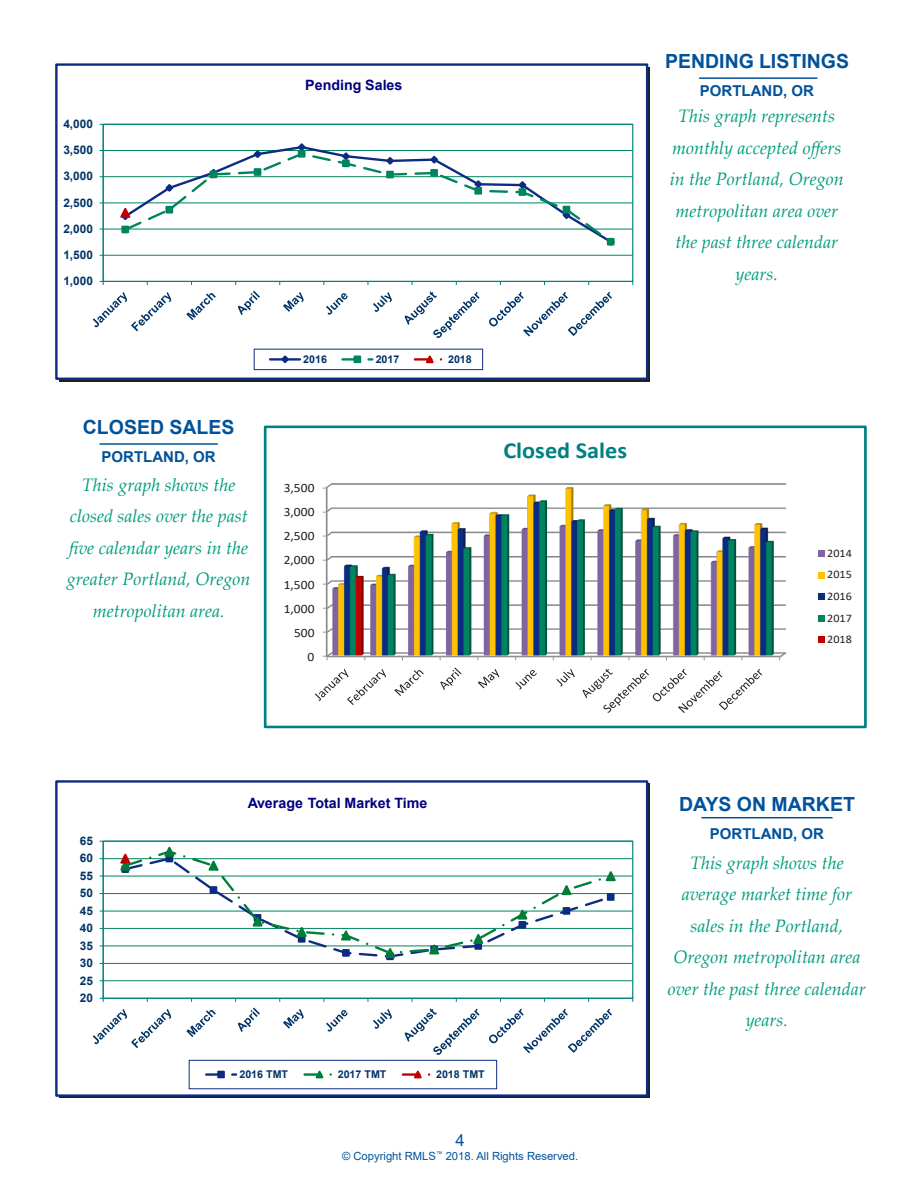
<style>
.page{position:relative;width:918px;height:1188px;background:#fff}
.page>*{position:absolute;margin:0;border:0;box-sizing:border-box;transform-origin:0 0}
.t1{font:700 22.95px "Calibri";color:#008080;scale:1.05 1}
.t2{font:700 19.5px "Arial";color:#01529a}
.RMLS_Graph_Text{font:italic 18px/31.5px "Palatino Linotype";color:#009c7d;text-align:center}
.t3{font:16.5px "Arial";color:#01539c}
.Location{font:700 15px "Arial";color:#01529a}
.t4{font:700 14.25px "Arial";color:#000080}
.t5{font:12.75px "Calibri";letter-spacing:.005em;color:#231f20;scale:1.05 1}
.t6{font:700 11.85px "Arial";color:#036}
.t7{font:11.55px/21.6px "Calibri";color:#231f20;text-align:justify;scale:1.05 1}
.t8{font:11.25px "Arial";color:#01539c}
.t9{font:700 10.65px "Arial";color:#036}
</style>
<div class="page">
<hr style="left:699px;top:77px;width:118px;height:2px;background:#01539c">
<hr style="left:100px;top:443px;width:118px;height:2px;background:#01539c">
<hr style="left:701px;top:817px;width:132px;height:1px;background:#01539c">
<hr style="left:103px;top:255px;width:530px;height:1px;background:#008460">
<hr style="left:103px;top:229px;width:530px;height:1px;background:#008460">
<hr style="left:103px;top:203px;width:530px;height:1px;background:#008460">
<hr style="left:103px;top:176px;width:530px;height:1px;background:#008460">
<hr style="left:103px;top:150px;width:530px;height:1px;background:#008460">
<div style="left:103px;top:124px;width:530px;height:158px;border:1px solid #008080"></div>
<hr style="left:103px;top:124px;width:1px;height:157px;background:#008080">
<hr style="left:103px;top:281px;width:530px;height:1px;background:#008080">
<svg style="left:122px;top:151px;width:492px;height:89px"></svg>
<div style="left:121px;top:226px;width:8px;height:7px;border:2px solid #008460"></div>
<div style="left:166px;top:206px;width:7px;height:8px;border:2px solid #008460"></div>
<svg style="left:208px;top:167px;width:11px;height:11px"></svg>
<div style="left:210px;top:171px;width:7px;height:7px;border:2px solid #008460"></div>
<div style="left:254px;top:168px;width:7px;height:8px;border:2px solid #008460"></div>
<svg style="left:296px;top:143px;width:11px;height:14px"></svg>
<div style="left:298px;top:150px;width:8px;height:8px;border:2px solid #008460"></div>
<svg style="left:340px;top:151px;width:12px;height:15px"></svg>
<div style="left:342px;top:159px;width:8px;height:8px;border:2px solid #008460"></div>
<div style="left:386px;top:171px;width:8px;height:7px;border:2px solid #008460"></div>
<svg style="left:429px;top:154px;width:11px;height:22px"></svg>
<div style="left:430px;top:169px;width:8px;height:8px;border:2px solid #008460"></div>
<svg style="left:473px;top:179px;width:11px;height:15px"></svg>
<div style="left:474px;top:187px;width:8px;height:8px;border:2px solid #008460"></div>
<svg style="left:517px;top:179px;width:11px;height:16px"></svg>
<div style="left:519px;top:188px;width:7px;height:8px;border:2px solid #008460"></div>
<svg style="left:561px;top:207px;width:11px;height:14px"></svg>
<div style="left:563px;top:206px;width:7px;height:7px;border:2px solid #008460"></div>
<svg style="left:605px;top:236px;width:9px;height:9px"></svg>
<div style="left:607px;top:238px;width:8px;height:8px;border:2px solid #008460"></div>
<svg style="left:118px;top:206px;width:14px;height:26px"></svg>
<svg style="left:93px;top:292px;width:78px;height:39px"></svg>
<svg style="left:186px;top:293px;width:30px;height:27px"></svg>
<svg style="left:238px;top:291px;width:22px;height:24px"></svg>
<svg style="left:283px;top:292px;width:21px;height:20px"></svg>
<svg style="left:326px;top:293px;width:22px;height:22px"></svg>
<svg style="left:373px;top:292px;width:19px;height:20px"></svg>
<svg style="left:405px;top:291px;width:75px;height:47px"></svg>
<svg style="left:489px;top:292px;width:123px;height:45px"></svg>
<div style="left:254px;top:349px;width:229px;height:21px;border:1px solid #0c2c82"></div>
<hr style="left:270px;top:358px;width:30px;height:3px;background:#0c2c82">
<svg style="left:279px;top:355px;width:12px;height:9px"></svg>
<svg style="left:342px;top:356px;width:30px;height:6px"></svg>
<div style="left:354px;top:356px;width:7px;height:7px;border:2px solid #008460"></div>
<svg style="left:415px;top:355px;width:28px;height:9px"></svg>
<div style="left:55px;top:63px;width:593px;height:317px;border:2px solid #0c2c82"></div>
<img style="left:324px;top:483px;width:463px;height:175px">
<svg style="left:323px;top:656px;width:5px;height:4px"></svg>
<svg style="left:315px;top:669px;width:71px;height:36px"></svg>
<svg style="left:394px;top:670px;width:30px;height:26px"></svg>
<svg style="left:440px;top:668px;width:21px;height:22px"></svg>
<svg style="left:478px;top:669px;width:21px;height:19px"></svg>
<svg style="left:515px;top:670px;width:22px;height:20px"></svg>
<svg style="left:556px;top:669px;width:19px;height:17px"></svg>
<svg style="left:583px;top:669px;width:179px;height:44px"></svg>
<div style="left:818px;top:550px;width:6px;height:7px;background:#8064a2"></div>
<svg style="left:818px;top:572px;width:6px;height:6px"></svg>
<svg style="left:818px;top:594px;width:6px;height:6px"></svg>
<svg style="left:818px;top:615px;width:6px;height:6px"></svg>
<svg style="left:818px;top:637px;width:6px;height:6px"></svg>
<div style="left:264px;top:426px;width:603px;height:302px;border:3px solid #008080"></div>
<hr style="left:103px;top:981px;width:530px;height:1px;background:#008460">
<hr style="left:103px;top:963px;width:530px;height:1px;background:#008460">
<hr style="left:103px;top:946px;width:530px;height:1px;background:#008460">
<hr style="left:103px;top:928px;width:530px;height:1px;background:#008460">
<hr style="left:103px;top:911px;width:530px;height:1px;background:#008460">
<hr style="left:103px;top:893px;width:530px;height:1px;background:#008460">
<hr style="left:103px;top:876px;width:530px;height:1px;background:#008460">
<hr style="left:103px;top:858px;width:530px;height:1px;background:#008460">
<div style="left:103px;top:841px;width:530px;height:158px;border:1px solid #008080"></div>
<hr style="left:103px;top:841px;width:1px;height:157px;background:#008080">
<hr style="left:103px;top:998px;width:530px;height:1px;background:#008080">
<div style="left:342px;top:949px;width:8px;height:8px;border:2px solid #0c2c82"></div>
<div style="left:386px;top:952px;width:8px;height:8px;border:2px solid #0c2c82"></div>
<svg style="left:122px;top:852px;width:492px;height:103px"></svg>
<svg style="left:162px;top:846px;width:15px;height:15px"></svg>
<svg style="left:206px;top:859px;width:15px;height:13px"></svg>
<svg style="left:251px;top:915px;width:14px;height:12px"></svg>
<svg style="left:295px;top:925px;width:14px;height:17px"></svg>
<svg style="left:339px;top:929px;width:14px;height:12px"></svg>
<svg style="left:383px;top:946px;width:14px;height:13px"></svg>
<svg style="left:427px;top:943px;width:14px;height:12px"></svg>
<svg style="left:471px;top:932px;width:14px;height:17px"></svg>
<svg style="left:515px;top:908px;width:15px;height:20px"></svg>
<svg style="left:559px;top:883px;width:15px;height:13px"></svg>
<svg style="left:604px;top:870px;width:14px;height:12px"></svg>
<svg style="left:118px;top:852px;width:14px;height:20px"></svg>
<svg style="left:93px;top:1009px;width:78px;height:39px"></svg>
<svg style="left:186px;top:1010px;width:30px;height:27px"></svg>
<svg style="left:238px;top:1008px;width:22px;height:24px"></svg>
<svg style="left:283px;top:1009px;width:21px;height:20px"></svg>
<svg style="left:326px;top:1010px;width:22px;height:22px"></svg>
<svg style="left:373px;top:1009px;width:19px;height:20px"></svg>
<svg style="left:405px;top:1008px;width:75px;height:47px"></svg>
<svg style="left:489px;top:1009px;width:123px;height:44px"></svg>
<div style="left:189px;top:1060px;width:308px;height:29px;border:1px solid #0c2c82"></div>
<svg style="left:206px;top:1073px;width:30px;height:3px"></svg>
<div style="left:217px;top:1071px;width:8px;height:7px;border:2px solid #0c2c82"></div>
<svg style="left:305px;top:1070px;width:27px;height:9px"></svg>
<svg style="left:403px;top:1070px;width:28px;height:9px"></svg>
<div style="left:55px;top:780px;width:593px;height:317px;border:2px solid #0c2c82"></div>
<p class="t6" style="left:63px;top:116px;width:31px">4,000</p>
<p class="t6" style="left:63px;top:142px;width:31px">3,500</p>
<p class="t6" style="left:63px;top:168px;width:31px">3,000</p>
<p class="t6" style="left:63px;top:194px;width:31px">2,500</p>
<p class="t6" style="left:63px;top:220px;width:31px">2,000</p>
<p class="t6" style="left:63px;top:246px;width:31px">1,500</p>
<p class="t6" style="left:63px;top:273px;width:31px">1,000</p>
<p class="t2" style="left:83px;top:413px;width:153px">CLOSED SALES</p>
<p class="Location" style="left:102px;top:446px;width:116px">PORTLAND, OR</p>
<p class="RMLS_Graph_Text" style="left:67px;top:468px;width:185px">This graph shows the closed sales over the past five calendar years in the greater Portland, Oregon metropolitan area.</p>
<p class="t4" style="left:305px;top:75px;width:99px">Pending Sales</p>
<p class="t9" style="left:303px;top:352px;width:25px">2016</p>
<p class="t9" style="left:376px;top:352px;width:25px">2017</p>
<p class="t9" style="left:448px;top:352px;width:25px">2018</p>
<p class="t5" style="left:284px;top:479px;width:31px">3,500</p>
<p class="t5" style="left:284px;top:503px;width:31px">3,000</p>
<p class="t5" style="left:284px;top:527px;width:31px">2,500</p>
<p class="t5" style="left:284px;top:551px;width:31px">2,000</p>
<p class="t5" style="left:284px;top:575px;width:31px">1,500</p>
<p class="t5" style="left:284px;top:599px;width:31px">1,000</p>
<p class="t5" style="left:294px;top:623px;width:21px">500</p>
<p class="t5" style="left:308px;top:647px;width:8px">0</p>
<p class="t1" style="left:503px;top:435px;width:119px">Closed Sales</p>
<p class="t2" style="left:665px;top:48px;width:185px">PENDING LISTINGS</p>
<p class="Location" style="left:700px;top:80px;width:116px">PORTLAND, OR</p>
<p class="RMLS_Graph_Text" style="left:670px;top:100px;width:176px">This graph represents monthly accepted offers in the Portland, Oregon metropolitan area over the past three calendar years.</p>
<p class="t7" style="left:827px;top:542px;width:25px">2014<br>2015<br>2016<br>2017<br>2018</p>
<p class="t6" style="left:80px;top:832px;width:15px">65</p>
<p class="t6" style="left:80px;top:850px;width:15px">60</p>
<p class="t6" style="left:80px;top:867px;width:15px">55</p>
<p class="t6" style="left:80px;top:885px;width:15px">50</p>
<p class="t6" style="left:80px;top:902px;width:15px">45</p>
<p class="t6" style="left:80px;top:920px;width:15px">40</p>
<p class="t6" style="left:80px;top:937px;width:15px">35</p>
<p class="t6" style="left:80px;top:955px;width:15px">30</p>
<p class="t6" style="left:80px;top:972px;width:15px">25</p>
<p class="t6" style="left:80px;top:990px;width:15px">20</p>
<p class="t4" style="left:248px;top:793px;width:181px">Average Total Market Time</p>
<p class="t9" style="left:239px;top:1067px;width:50px">2016 TMT</p>
<p class="t9" style="left:338px;top:1067px;width:50px">2017 TMT</p>
<p class="t9" style="left:436px;top:1067px;width:50px">2018 TMT</p>
<p class="t3" style="left:456px;top:1129px;width:11px">4</p>
<p class="t8" style="left:342px;top:1148px;width:238px">© Copyright RMLS<sup>™</sup> 2018. All Rights Reserved.</p>
<p class="t2" style="left:679px;top:790px;width:177px">DAYS ON MARKET</p>
<p class="Location" style="left:710px;top:823px;width:116px">PORTLAND, OR</p>
<p class="RMLS_Graph_Text" style="left:668px;top:846px;width:199px">This graph shows the average market time for sales in the Portland,<br>Oregon metropolitan area over the past three calendar years.</p>
</div>
